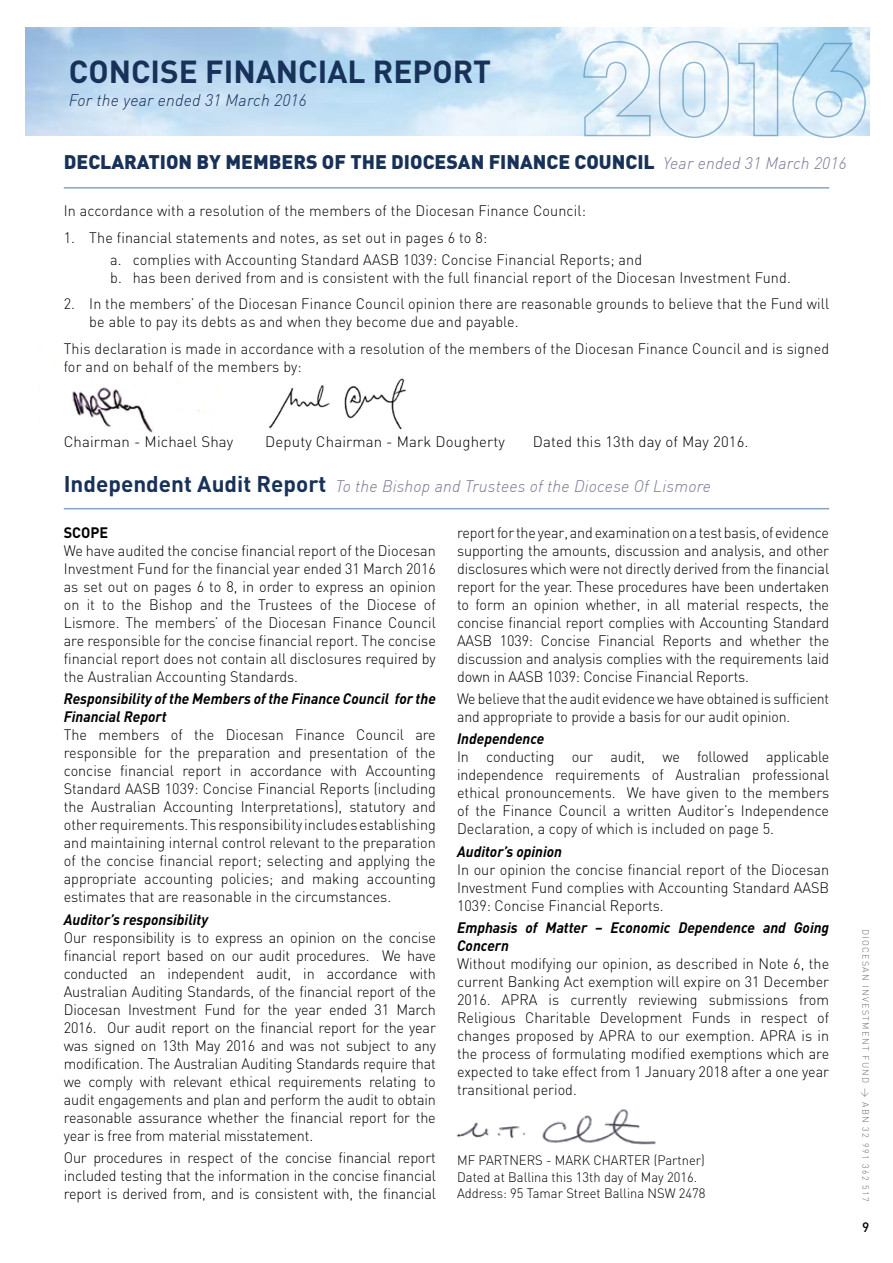
<style>
.page{position:relative;width:893px;height:1263px;background:#fff}
.page>*{position:absolute;margin:0;border:0;box-sizing:border-box;transform-origin:0 0}
.t1{font:700 31.5px "DIN";color:#173158}
.t2{font:900 19.5px "DIN";color:#173158}
.t3{font:italic 300 16.5px "DIN";letter-spacing:.01em;color:#787a95}
.t4{font:italic 300 16.5px "DIN";letter-spacing:.01em;color:#173158}
.t5{font:300 15px/18px "DIN";color:#000;text-align:justify;scale:.96 1}
.t6{font:italic 700 15px/18px "DIN";color:#000;scale:.96 1}
.t7{font:300 15px/18px "DIN";color:#000;scale:.94 1}
.t8{font:300 15px "DIN";color:#000}
.t9{font:700 15px "DIN";color:#000;scale:.96 1}
.t10{font:300 13.5px/16.5px "DIN";color:#000;scale:.96 1}
.t11{font:500 13.5px "DIN";color:#000}
.t12{font:300 9px "DIN";letter-spacing:.14em;color:#6d6e71}
.s1{font-weight:300;font-style:italic;font-size:16.5px;color:#787a95}
.s2{font-weight:700;font-style:normal;font-size:22.5px;color:#173158}
</style>
<div class="page">
<img style="left:456px;top:1108px;width:200px;height:37px">
<img style="left:39px;top:340px;width:179px;height:93px">
<img style="left:269px;top:378px;width:137px;height:52px">
<svg style="left:582px;top:40px;width:285px;height:98px"></svg>
<hr style="left:64px;top:187px;width:765px;height:2px;background:#89a3c0">
<hr style="left:64px;top:508px;width:765px;height:1px;background:#89a3c0">
<h1 class="t1" style="left:69px;top:51px;width:174px">CONCISE FINANCIA</h1>
<h1 class="t1" style="left:347px;top:51px;width:145px">L REPORT</h1>
<p class="t4" style="left:69px;top:90px;width:240px">For the year ended 31 March 2016</p>
<h2 class="t2" style="left:64px;top:149px;width:784px">DECLARATION BY MEMBERS OF THE DIOCESAN FINANCE COUNCIL <span class="s1">Year ended 31 March 2016</span></h2>
<p class="t5" style="left:64px;top:202px;width:545px">In accordance with a resolution of the members of the Diocesan Finance Council:</p>
<p class="t5" style="left:110px;top:226px;width:556px;line-height:22.2px;text-indent:-46px">1. The financial statements and notes, as set out in pages 6 to 8:<br>a. complies with Accounting Standard AASB 1039: Concise Financial Reports; and</p>
<p class="t5" style="left:110px;top:268px;width:710px">b. has been derived from and is consistent with the full financial report of the Diocesan Investment Fund.</p>
<p class="t5" style="left:89px;top:295px;width:772px;text-indent:-26px">2. In the members’ of the Diocesan Finance Council opinion there are reasonable grounds to believe that the Fund will be able to pay its debts as and when they become due and payable.</p>
<p class="t5" style="left:64px;top:339px;width:799px">This declaration is made in accordance with a resolution of the members of the Diocesan Finance Council and is signed for and on behalf of the members by:</p>
<p class="t8" style="left:64px;top:433px;width:171px">Chairman - Michael Shay</p>
<p class="t8" style="left:265px;top:433px;width:241px">Deputy Chairman - Mark Dougherty</p>
<p class="t8" style="left:533px;top:433px;width:217px">Dated this 13th day of May 2016.</p>
<p class="t3" style="left:64px;top:476px;width:649px"><span class="s2">I NDEPENDENT AUDIT REPORT</span> To the Bishop and Trustees of the Diocese Of Lismore</p>
<p class="t9" style="left:64px;top:523px;width:48px">SCOPE</p>
<p class="t5" style="left:64px;top:542px;width:389px">We have audited the concise financial report of the Diocesan Investment Fund for the financial year ended 31 March 2016 as set out on pages 6 to 8, in order to express an opinion on it to the Bishop and the Trustees of the Diocese of Lismore. The members’ of the Diocesan Finance Council are responsible for the concise financial report. The concise financial report does not contain all disclosures required by the Australian Accounting Standards.</p>
<p class="t6" style="left:64px;top:689px;width:389px">Responsibility of the Members of the Finance Council for the<br>Financial Report</p>
<p class="t5" style="left:64px;top:726px;width:389px">The members of the Diocesan Finance Council are responsible for the preparation and presentation of the concise financial report in accordance with Accounting Standard AASB 1039: Concise Financial Reports (including the Australian Accounting Interpretations), statutory and other requirements. This responsibility includes establishing and maintaining internal control relevant to the preparation of the concise financial report; selecting and applying the appropriate accounting policies; and making accounting estimates that are reasonable in the circumstances.</p>
<p class="t6" style="left:64px;top:910px;width:152px">Auditor’s responsibility</p>
<p class="t5" style="left:64px;top:928px;width:389px">Our responsibility is to express an opinion on the concise financial report based on our audit procedures. We have conducted an independent audit, in accordance with Australian Auditing Standards, of the financial report of the Diocesan Investment Fund for the year ended 31 March 2016. Our audit report on the financial report for the year was signed on 13th May 2016 and was not subject to any modification. The Australian Auditing Standards require that we comply with relevant ethical requirements relating to audit engagements and plan and perform the audit to obtain reasonable assurance whether the financial report for the year is free from material misstatement.</p>
<p class="t5" style="left:64px;top:1148px;width:389px">Our procedures in respect of the concise financial report included testing that the information in the concise financial report is derived from, and is consistent with, the financial</p>
<p class="t5" style="left:457px;top:523px;width:389px">report for the year, and examination on a test basis, of evidence supporting the amounts, discussion and analysis, and other disclosures which were not directly derived from the financial report for the year. These procedures have been undertaken to form an opinion whether, in all material respects, the concise financial report complies with Accounting Standard AASB 1039: Concise Financial Reports and whether the discussion and analysis complies with the requirements laid down in AASB 1039: Concise Financial Reports.</p>
<p class="t7" style="left:457px;top:689px;width:397px">We believe that the audit evidence we have obtained is sufficient and appropriate to provide a basis for our audit opinion.</p>
<p class="t6" style="left:457px;top:729px;width:93px">Independence</p>
<p class="t5" style="left:457px;top:748px;width:389px">In conducting our audit, we followed applicable independence requirements of Australian professional ethical pronouncements. We have given to the members of the Finance Council a written Auditor’s Independence Declaration, a copy of which is included on page 5.</p>
<p class="t6" style="left:457px;top:841px;width:111px">Auditor’s opinion</p>
<p class="t5" style="left:457px;top:860px;width:389px">In our opinion the concise financial report of the Diocesan Investment Fund complies with Accounting Standard AASB 1039: Concise Financial Reports.</p>
<p class="t6" style="left:457px;top:918px;width:389px">Emphasis of Matter – Economic Dependence and Going<br>Concern</p>
<p class="t5" style="left:457px;top:954px;width:389px">Without modifying our opinion, as described in Note 6, the current Banking Act exemption will expire on 31 December 2016. APRA is currently reviewing submissions from Religious Charitable Development Funds in respect of changes proposed by APRA to our exemption. APRA is in the process of formulating modified exemptions which are expected to take effect from 1 January 2018 after a one year transitional period.</p>
<p class="t10" style="left:457px;top:1152px;width:260px">MF PARTNE RS - MARK CHARTE R (Partner)<br>Dated at Ballina this 13th day of May 2016.<br>Address: 95 Tamar Street Ballina NSW 2478</p>
<p class="t12" style="left:871px;top:929px;width:274px;rotate:90deg">DIOCESAN INVESTMENT FUN D &gt; ABN 32 991 362 517</p>
<p class="t11" style="left:862px;top:1218px;width:9px">9</p>
</div>
